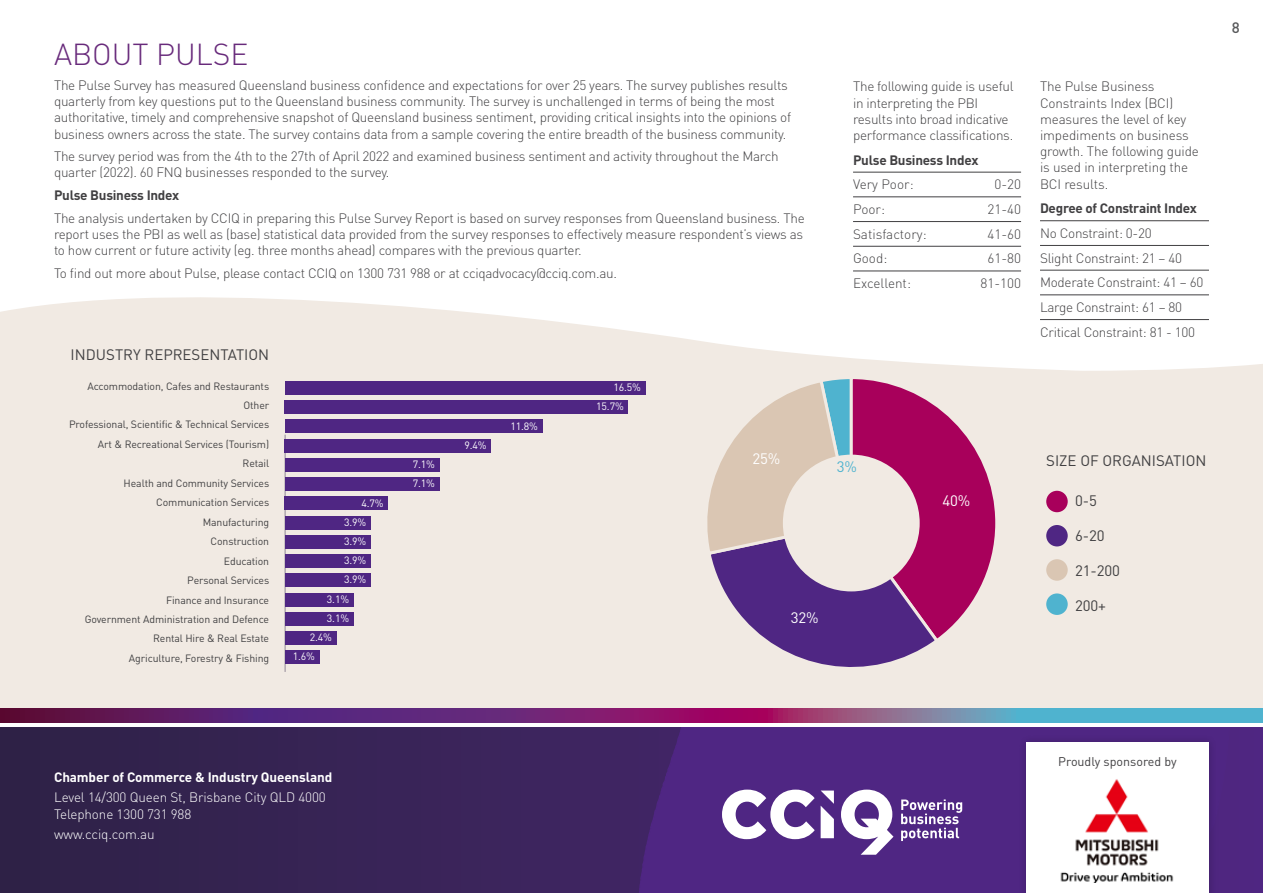
<style>
.page{position:relative;width:1263px;height:893px;background:#fff}
.page>*{position:absolute;margin:0;border:0;box-sizing:border-box;transform-origin:0 0}
.t1{font:300 30px "DIN";color:#682a7b}
.t2{font:15px "DIN";color:#414042}
.t3{font:15px "DIN";color:#fff}
.t4{font:15px "DIN";color:#4fb3cf}
.t5{font:500 15px "DIN";color:#58595b}
.t6{font:300 13.5px/16.2px "DIN";letter-spacing:-.02em;color:#414042}
.t7{font:300 13.5px/16.2px "DIN";letter-spacing:-.01em;color:#fff}
.t8{font:700 13.5px "DIN";letter-spacing:-.02em;color:#414042}
.t9{font:700 13.5px "DIN";letter-spacing:-.01em;color:#fff}
.t10{font:300 13.5px "DIN";color:#414042}
.t11{font:12.45px "DIN";color:#414042}
.t12{font:10.5px/19.5px "DIN";letter-spacing:-.01em;color:#414042;text-align:right}
.t13{font:10.5px "DIN";color:#fff}
</style>
<div class="page">
<svg style="left:0;top:294px;width:1263px;height:111px;fill:#f1eae3"></svg>
<div style="left:0;top:405px;width:1263px;height:303px;background:#f1eae3"></div>
<div style="left:0;top:728px;width:1263px;height:165px;background:#352352"></div>
<svg style="left:522px;top:728px;width:741px;height:165px;fill:#4f2683"></svg>
<div style="left:1018px;top:734px;width:199px;height:159px;background:#4c247e"></div>
<div style="left:1026px;top:743px;width:183px;height:150px;background:#fff"></div>
<svg style="left:0;top:708px;width:1263px;height:15px;background:#6c4886"></svg>
<img style="left:1060px;top:779px;width:114px;height:104px">
<svg style="left:821px;top:790px;width:13px;height:48px"></svg>
<svg style="left:841px;top:790px;width:52px;height:65px;background:#b3a1c9"></svg>
<svg style="left:901px;top:799px;width:61px;height:42px;background:#8367a8"></svg>
<svg style="left:722px;top:790px;width:93px;height:49px;background:#a995c2"></svg>
<hr style="left:853px;top:172px;width:168px;height:1px;background:#414042">
<hr style="left:853px;top:197px;width:168px;height:1px;background:#414042">
<hr style="left:853px;top:221px;width:168px;height:1px;background:#414042">
<hr style="left:853px;top:246px;width:168px;height:1px;background:#414042">
<hr style="left:853px;top:271px;width:168px;height:1px;background:#414042">
<hr style="left:1040px;top:220px;width:169px;height:1px;background:#414042">
<hr style="left:1040px;top:245px;width:169px;height:1px;background:#414042">
<hr style="left:1040px;top:270px;width:169px;height:1px;background:#414042">
<hr style="left:1040px;top:295px;width:169px;height:1px;background:#414042">
<hr style="left:1040px;top:319px;width:169px;height:1px;background:#414042">
<div style="left:1046px;top:491px;width:22px;height:21px;background:#a8005b;border-radius:50%"></div>
<div style="left:1046px;top:525px;width:22px;height:21px;background:#4f2683;border-radius:50%"></div>
<div style="left:1046px;top:559px;width:22px;height:22px;background:#dac6b3;border-radius:50%"></div>
<div style="left:1046px;top:593px;width:22px;height:22px;background:#4fb3cf;border-radius:50%"></div>
<hr style="left:285px;top:435px;width:1px;height:237px;background:#2e2146">
<div style="left:285px;top:650px;width:34px;height:14px;background:#4f2683"></div>
<div style="left:285px;top:631px;width:51px;height:14px;background:#4f2683"></div>
<div style="left:285px;top:612px;width:68px;height:14px;background:#4f2683"></div>
<div style="left:285px;top:593px;width:68px;height:13px;background:#4f2683"></div>
<div style="left:285px;top:573px;width:86px;height:14px;background:#4f2683"></div>
<div style="left:285px;top:554px;width:86px;height:14px;background:#4f2683"></div>
<div style="left:285px;top:535px;width:86px;height:14px;background:#4f2683"></div>
<div style="left:285px;top:516px;width:86px;height:13px;background:#4f2683"></div>
<div style="left:285px;top:496px;width:103px;height:14px;background:#4f2683"></div>
<div style="left:285px;top:477px;width:154px;height:14px;background:#4f2683"></div>
<div style="left:285px;top:458px;width:154px;height:14px;background:#4f2683"></div>
<div style="left:285px;top:439px;width:206px;height:13px;background:#4f2683"></div>
<div style="left:285px;top:419px;width:257px;height:14px;background:#4f2683"></div>
<div style="left:285px;top:400px;width:343px;height:14px;background:#4f2683"></div>
<div style="left:285px;top:381px;width:360px;height:14px;background:#4f2683"></div>
<svg style="left:692px;top:375px;width:308px;height:292px"></svg>
<div style="left:783px;top:455px;width:137px;height:136px;background:#f1eae3;border-radius:50%"></div>
<h1 class="t1" style="left:54px;top:36px;width:196px">ABOUT PULSE</h1>
<p class="t6" style="left:54px;top:77px;width:739px">The Pulse Survey has measured Queensland business confidence and expectations for over 25 years. The survey publishes results quarterly from key questions put to the Queensland business community. The survey is unchallenged in terms of being the most authoritative, timely and comprehensive snapshot of Queensland business sentiment, providing critical insights into the opinions of business owners across the state. The survey contains data from a sample covering the entire breadth of the business community.</p>
<p class="t6" style="left:54px;top:148px;width:726px">The survey period was from the 4th to the 27th of April 2022 and examined business sentiment and activity throughout the March quarter (2022). 60 FNQ businesses responded to the survey.</p>
<p class="t8" style="left:54px;top:186px;width:127px">Pulse Business Index</p>
<p class="t6" style="left:54px;top:209px;width:752px;text-align:justify">The analysis undertaken by CCIQ in preparing this Pulse Survey Report is based on survey responses from Queensland business. The report uses the PBI as well as (base) statistical data provided from the survey responses to effectively measure respondent’s views as to how current or future activity (eg. three months ahead) compares with the previous quarter.</p>
<p class="t6" style="left:54px;top:264px;width:564px">To find out more about Pulse, please contact CCIQ on 1300 731 988 or at cciqadvocacy@cciq.com.au.</p>
<p class="t6" style="left:853px;top:78px;width:162px">The following guide is useful in interpreting the PBI results into broad indicative performance classifications.</p>
<p class="t8" style="left:853px;top:151px;width:127px">Pulse Business Index</p>
<p class="t10" style="left:853px;top:176px;width:62px">Very Poor:</p>
<p class="t6" style="left:994px;top:176px;width:28px">0-20</p>
<p class="t6" style="left:853px;top:201px;width:34px">Poor:</p>
<p class="t6" style="left:987px;top:201px;width:35px">21-40</p>
<p class="t10" style="left:853px;top:226px;width:75px">Satisfactory:</p>
<p class="t6" style="left:987px;top:226px;width:35px">41-60</p>
<p class="t6" style="left:853px;top:250px;width:36px">Good:</p>
<p class="t6" style="left:987px;top:250px;width:35px">61-80</p>
<p class="t10" style="left:853px;top:275px;width:59px">Excellent:</p>
<p class="t6" style="left:981px;top:275px;width:42px">81-100</p>
<p class="t2" style="left:71px;top:345px;width:200px">INDUSTRY REPRESENTATION</p>
<p class="t12" style="left:69px;top:376px;width:202px">Accommodation, Cafes and Restaurants<br>Other<br>Professional, Scientific &amp; Technical Services<br>Art &amp; Recreational Services (Tourism)<br>Retail<br>Health and Community Services<br>Communication Services<br>Manufacturing<br>Construction<br>Education<br>Personal Services<br>Finance and Insurance<br>Government Administration and Defence<br>Rental Hire &amp; Real Estate<br>Agriculture, Forestry &amp; Fishing</p>
<p class="t13" style="left:361px;top:496px;width:24px">4.7%</p>
<p class="t13" style="left:344px;top:515px;width:24px">3.9%</p>
<p class="t13" style="left:344px;top:535px;width:24px">3.9%</p>
<p class="t13" style="left:344px;top:554px;width:24px">3.9%</p>
<p class="t13" style="left:344px;top:573px;width:24px">3.9%</p>
<p class="t13" style="left:327px;top:592px;width:24px">3.1%</p>
<p class="t13" style="left:327px;top:611px;width:24px">3.1%</p>
<p class="t13" style="left:310px;top:631px;width:24px">2.4%</p>
<p class="t13" style="left:293px;top:650px;width:24px">1.6%</p>
<p class="t13" style="left:413px;top:458px;width:24px">7.1%</p>
<p class="t13" style="left:413px;top:477px;width:24px">7.1%</p>
<p class="t13" style="left:464px;top:438px;width:24px">9.4%</p>
<p class="t13" style="left:510px;top:419px;width:29px">11.8%</p>
<p class="t13" style="left:613px;top:381px;width:29px">16.5%</p>
<p class="t13" style="left:596px;top:400px;width:29px">15.7%</p>
<p class="t3" style="left:752px;top:449px;width:29px">25%</p>
<p class="t4" style="left:837px;top:457px;width:22px">3%</p>
<p class="t3" style="left:791px;top:608px;width:29px">32%</p>
<p class="t3" style="left:942px;top:491px;width:29px">40%</p>
<p class="t6" style="left:1040px;top:78px;width:160px">The Pulse Business<br>Constraints Index (BCI) measures the level of key impediments on business growth. The following guide is used in interpreting the<br>BCI results.</p>
<p class="t8" style="left:1040px;top:200px;width:158px">Degree of Constraint Index</p>
<p class="t6" style="left:1040px;top:221px;width:165px;line-height:24.8px">No Constraint: 0-20<br>Slight Constraint: 21 – 40<br>Moderate Constraint: 41 – 60<br>Large Constraint: 61 – 80<br>Critical Constraint: 81 - 100</p>
<p class="t2" style="left:1046px;top:451px;width:162px">SIZE OF ORGANISATION</p>
<p class="t2" style="left:1075px;top:491px;width:23px">0-5</p>
<p class="t2" style="left:1075px;top:526px;width:31px">6-20</p>
<p class="t2" style="left:1075px;top:561px;width:46px">21-200</p>
<p class="t2" style="left:1075px;top:596px;width:32px">200+</p>
<p class="t5" style="left:1232px;top:18px;width:9px">8</p>
<p class="t9" style="left:54px;top:768px;width:280px">Chamber of Commerce &amp; Industry Queensland</p>
<p class="t7" style="left:54px;top:789px;width:273px">Level 14/300 Queen St, Brisbane City QLD 4000<br>Telephone 1300 731 988</p>
<p class="t7" style="left:54px;top:826px;width:102px">www.cciq.com.au</p>
<p class="t11" style="left:1058px;top:754px;width:120px">Proudly sponsored by</p>
</div>
